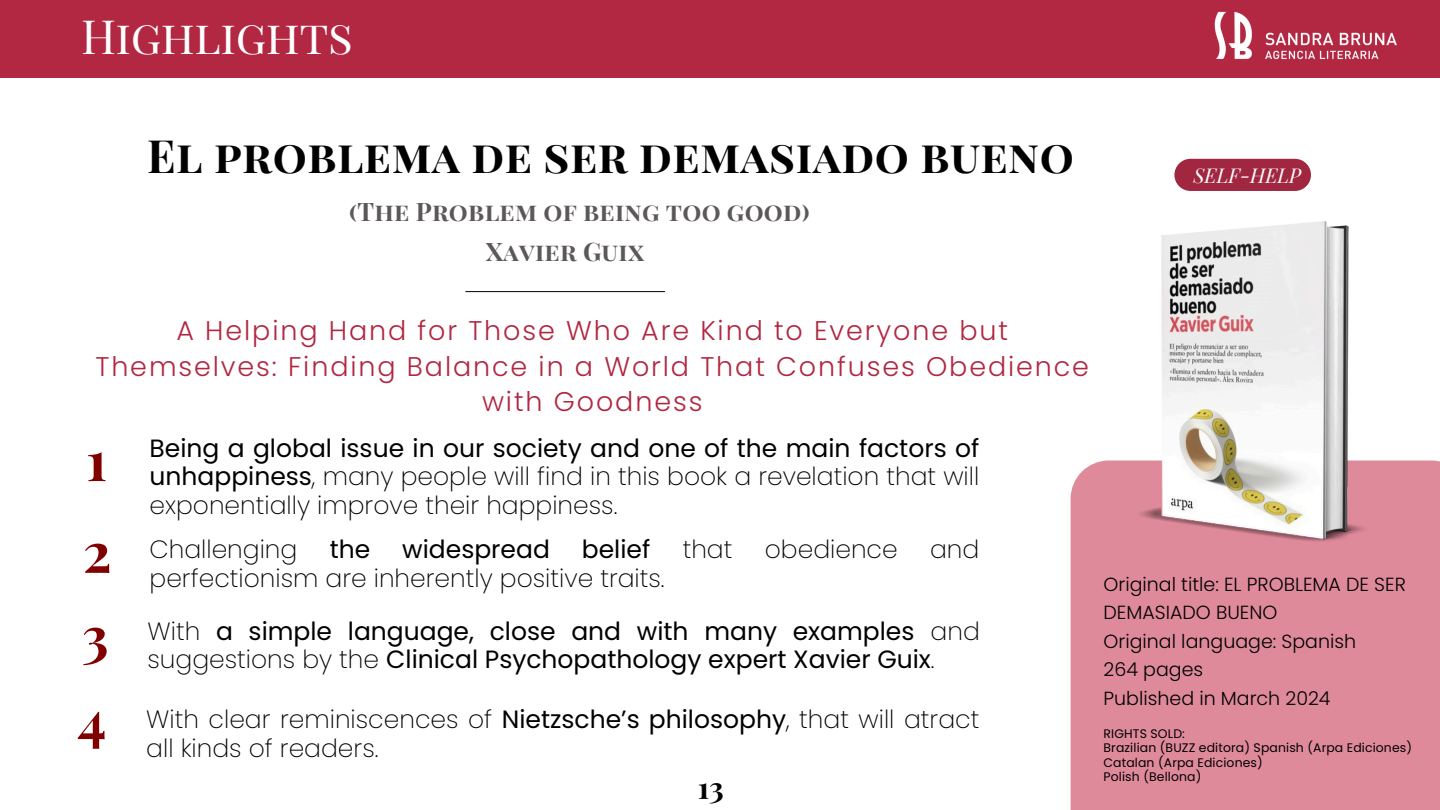
<style>
.page{position:relative;width:1440px;height:810px;background:#fff}
.page>*{position:absolute;margin:0;border:0;box-sizing:border-box;transform-origin:0 0}
.t1{font:700 55px "Playfair Display SC";color:#800000}
.t2{font:46.2px "Playfair Display SC";letter-spacing:-.01em;color:#fff}
.t3{font:700 45px "Playfair Display SC";letter-spacing:.01em;color:#000}
.t4{font:700 30px "Playfair Display";color:#000}
.t5{font:300 27px/35.2px "Poppins";letter-spacing:.07em;color:#b12741;text-align:center}
.t6{font:200 25px/28.5px "Poppins";color:#000;text-align:justify}
.t7{font:25px/28.5px "Poppins";color:#000}
.t8{font:700 25px "Playfair Display SC";letter-spacing:.01em;color:#5d5858}
.t9{font:italic 20px "Playfair Display SC";color:#fff}
.t10{font:300 19px/28.5px "Poppins";color:#000}
.t11{font:12.4px/14.2px "Poppins";letter-spacing:.01em;color:#000}
.s1{font-weight:400}
.s2{font-weight:200}
</style>
<div class="page">
<div style="left:0;top:0;width:1440px;height:77px;background:#b22742"></div>
<hr style="left:465px;top:291px;width:200px;height:1px;background:#000">
<img style="left:1174px;top:11px;width:266px;height:67px">
<div style="left:1071px;top:461px;width:369px;height:349px;background:#df8a9a"></div>
<img style="left:1070px;top:221px;width:370px;height:370px">
<div style="left:1174px;top:159px;width:137px;height:32px;background:#a12740;border-radius:16px"></div>
<h2 class="t2" style="left:81px;top:4px;width:273px">Highlights</h2>
<p class="t3" style="left:147px;top:124px;width:928px">El problema de ser demasiado bueno</p>
<h1 class="t8" style="left:349px;top:194px;width:462px">(The Problem of being too good)</h1>
<h5 class="t8" style="left:486px;top:234px;width:160px">Xavier Guix</h5>
<h4 class="t9" style="left:1194px;top:162px;width:109px">SELF-HELP</h4>
<p class="t5" style="left:95px;top:313px;width:995px">A Helping Hand for Those Who Are Kind to Everyone but<br>Themselves: Finding Balance in a World That Confuses Obedience with Goodness</p>
<h4 class="t1" style="left:86px;top:422px;width:23px">1</h4>
<p class="t1" style="left:83px;top:513px;width:30px">2</p>
<p class="t1" style="left:82px;top:597px;width:28px">3</p>
<h4 class="t1" style="left:77px;top:682px;width:31px">4</h4>
<h3 class="t6" style="left:150px;top:434px;width:831px"><span class="s1">Being a global issue in our society and one of the main factors of unhappiness</span>, many people will find in this book a revelation that will exponentially improve their happiness.</h3>
<h3 class="t6" style="left:150px;top:535px;width:149px">Challenging</h3>
<h3 class="t7" style="left:330px;top:535px;width:42px">the</h3>
<h3 class="t7" style="left:402px;top:535px;width:149px">widespread</h3>
<h3 class="t7" style="left:582px;top:535px;width:70px">belief</h3>
<h3 class="t6" style="left:683px;top:535px;width:51px">that</h3>
<h3 class="t6" style="left:765px;top:535px;width:134px">obedience</h3>
<h3 class="t6" style="left:930px;top:535px;width:51px">and</h3>
<h3 class="t6" style="left:150px;top:564px;width:517px">perfectionism are inherently positive traits.</h3>
<h6 class="t7" style="left:148px;top:617px;width:834px"><span class="s2">With</span> a simple language, close and with many examples <span class="s2">and suggestions by the</span> Clinical Psychopathology expert Xavier Guix<span class="s2">.</span></h6>
<p class="t6" style="left:146px;top:705px;width:835px">With clear reminiscences of <span class="s1">Nietzsche’s philosophy</span>, that will atract all kinds of readers.</p>
<p class="t4" style="left:698px;top:767px;width:28px">13</p>
<p class="t10" style="left:1104px;top:570px;width:304px">Original title: EL PROBLEMA DE SER<br>DEMASIADO BUENO<br>Original language: Spanish<br>264 pages<br>Published in March 2024</p>
<p class="t11" style="left:1104px;top:727px;width:83px">RIGHTS SOLD:</p>
<p class="t11" style="left:1104px;top:741px;width:310px">Brazilian (BUZZ editora) Spanish (Arpa Ediciones)<br>Catalan (Arpa Ediciones)</p>
<h4 class="t11" style="left:1104px;top:769px;width:99px">Polish (Bellona)</h4>
</div>
